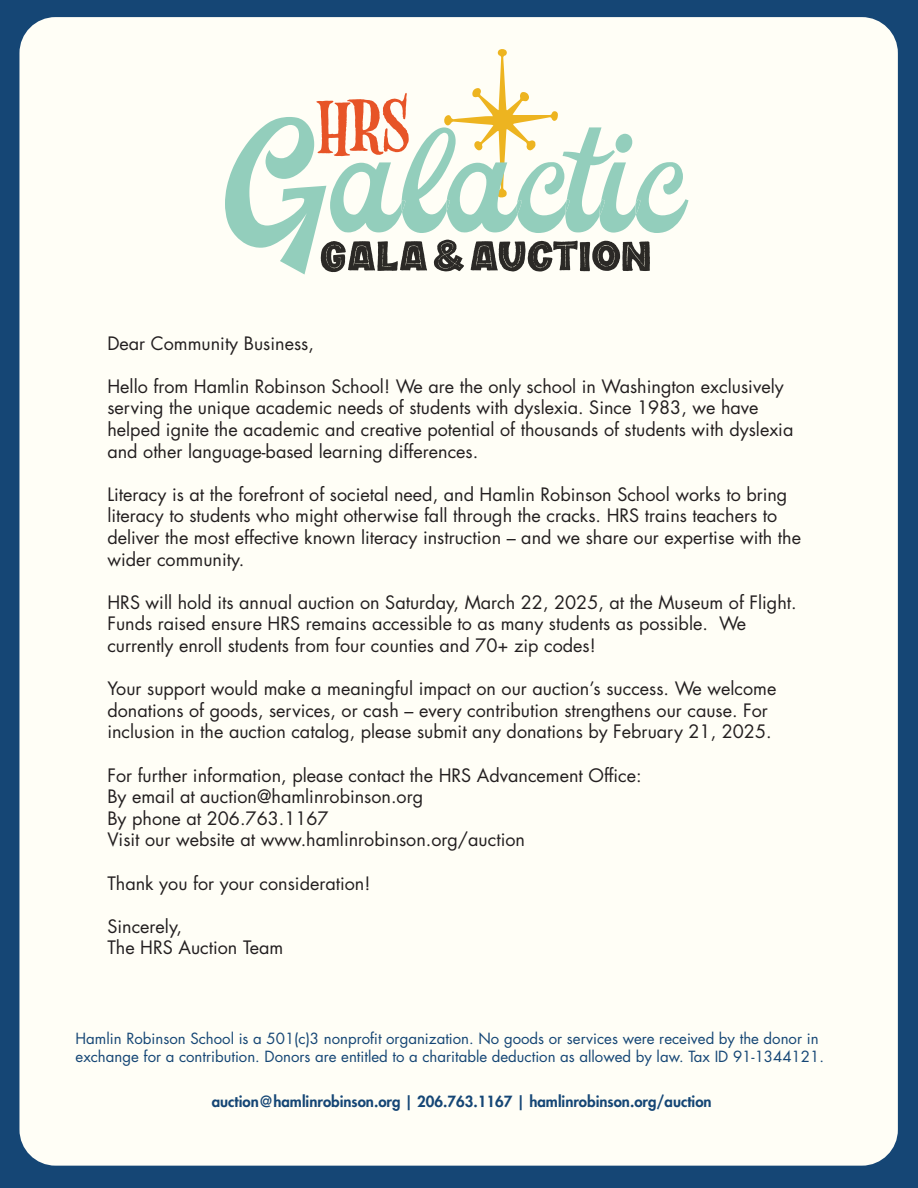
<style>
.page{position:relative;width:918px;height:1188px;background:#154675}
.page>*{position:absolute;margin:0;border:0;box-sizing:border-box;transform-origin:0 0}
.t1{font:18px/21.6px "Futura Std";color:#231f20}
.t2{font:15px/18px "Futura Std";color:#154675}
.t3{font:800 15px "Futura Std";color:#154675}
</style>
<div class="page">
<div style="left:19px;top:17px;width:879px;height:1149px;background:#fffef6;border-radius:36px"></div>
<svg style="left:225px;top:49px;width:464px;height:226px"></svg>
<p class="t1" style="left:107px;top:332px;width:208px">Dear Community Business,</p>
<p class="t1" style="left:107px;top:376px;width:688px">Hello from Hamlin Robinson School! We are the only school in Washington exclusively serving the unique academic needs of students with dyslexia. Since 1983, we have helped ignite the academic and creative potential of thousands of students with dyslexia and other language-based learning differences.</p>
<p class="t1" style="left:107px;top:484px;width:695px">Literacy is at the forefront of societal need, and Hamlin Robinson School works to bring literacy to students who might otherwise fall through the cracks. HRS trains teachers to deliver the most effective known literacy instruction – and we share our expertise with the wider community.</p>
<p class="t1" style="left:107px;top:592px;width:691px">HRS will hold its annual auction on Saturday, March 22, 2025, at the Museum of Flight.<br>Funds raised ensure HRS remains accessible to as many students as possible. We currently enroll students from four counties and 70+ zip codes!</p>
<p class="t1" style="left:107px;top:678px;width:670px">Your support would make a meaningful impact on our auction’s success. We welcome donations of goods, services, or cash – every contribution strengthens our cause. For inclusion in the auction catalog, please submit any donations by February 21, 2025.</p>
<p class="t1" style="left:107px;top:764px;width:536px">For further information, please contact the HRS Advancement Office:<br>By email at auction@hamlinrobinson.org<br>By phone at 206.763.1167<br>Visit our website at www.hamlinrobinson.org/auction</p>
<p class="t1" style="left:107px;top:872px;width:265px">Thank you for your consideration!</p>
<p class="t1" style="left:107px;top:916px;width:177px">Sincerely,<br>The HRS Auction Team</p>
<p class="t2" style="left:76px;top:1029px;width:750px">Hamlin Robinson School is a 501(c)3 nonprofit organization. No goods or services were received by the donor in exchange for a contribution. Donors are entitled to a charitable deduction as allowed by law. Tax ID 91-1344121.</p>
<p class="t3" style="left:212px;top:1092px;width:501px">auction@hamlinrobinson.org | 206.763.1167 | hamlinrobinson.org/auction</p>
</div>
